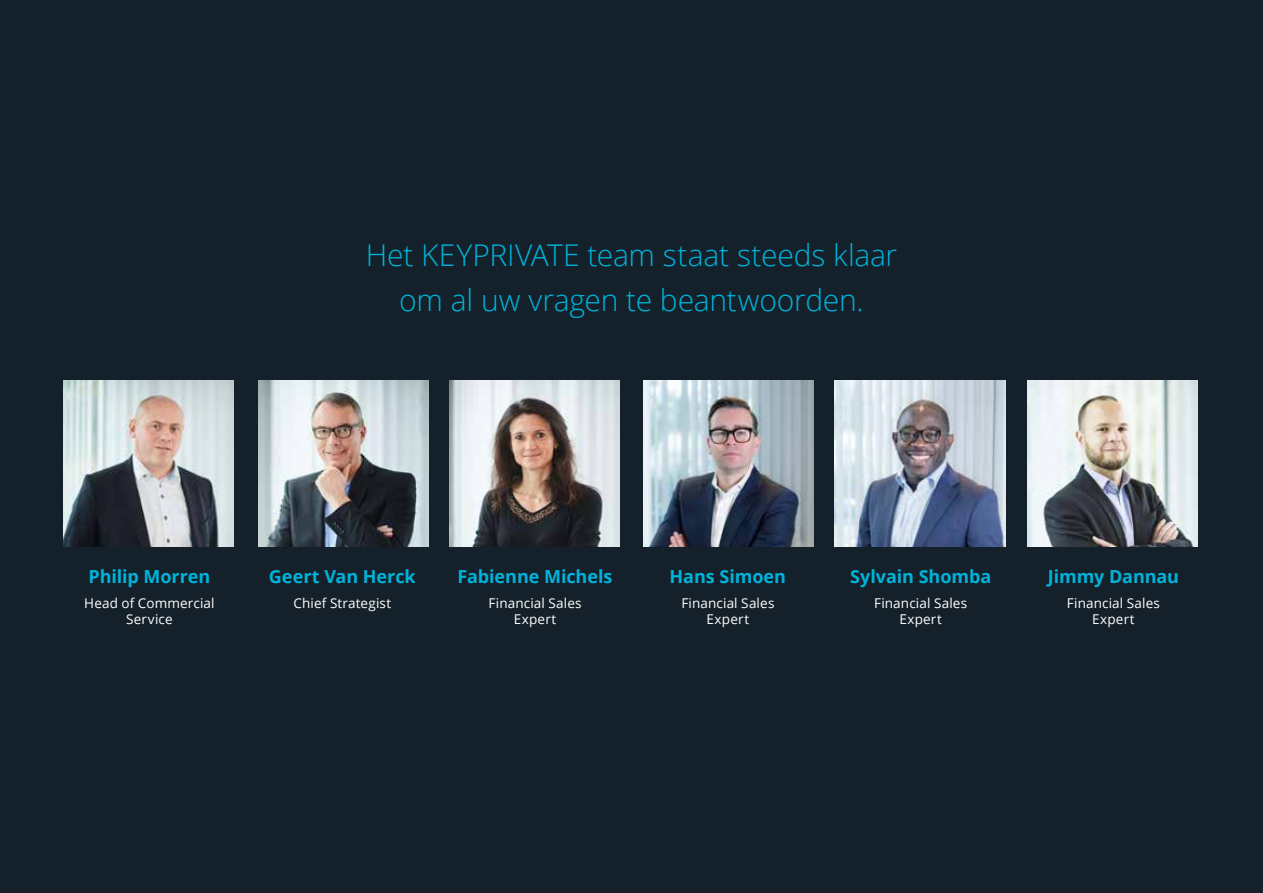
<style>
.page{position:relative;width:1263px;height:893px;background:#14212a}
.page>*{position:absolute;margin:0;border:0;box-sizing:border-box;transform-origin:0 0}
.t1{font:300 30px/45px "Open Sans";letter-spacing:-.005em;color:#00b3da;text-align:center}
.t2{font:700 18px "Open Sans";letter-spacing:-.005em;color:#00b3da}
.t3{font:13.5px/16.5px "Open Sans";letter-spacing:.01em;color:#fff;text-align:center}
</style>
<div class="page">
<img style="left:64px;top:381px;width:170px;height:166px">
<img style="left:258px;top:381px;width:170px;height:166px">
<img style="left:449px;top:381px;width:170px;height:166px">
<img style="left:643px;top:381px;width:170px;height:166px">
<img style="left:835px;top:381px;width:170px;height:166px">
<img style="left:1028px;top:381px;width:170px;height:166px">
<h1 class="t1" style="left:366px;top:232px;width:533px">Het KEYPRIVATE team staat steeds klaar om al uw vragen te beantwoorden.</h1>
<h2 class="t2" style="left:89px;top:564px;width:123px">Philip Morren</h2>
<p class="t3" style="left:84px;top:594px;width:132px">Head of Commercial<br>Service</p>
<h2 class="t2" style="left:269px;top:564px;width:148px">Geert Van Herck</h2>
<p class="t3" style="left:293px;top:594px;width:99px">Chief Strategist</p>
<h2 class="t2" style="left:458px;top:564px;width:156px">Fabienne Michels</h2>
<p class="t3" style="left:488px;top:594px;width:95px">Financial Sales<br>Expert</p>
<h2 class="t2" style="left:670px;top:564px;width:118px">Hans Simoen</h2>
<p class="t3" style="left:681px;top:594px;width:95px">Financial Sales<br>Expert</p>
<h2 class="t2" style="left:850px;top:564px;width:143px">Sylvain Shomba</h2>
<p class="t3" style="left:874px;top:594px;width:95px">Financial Sales<br>Expert</p>
<h2 class="t2" style="left:1048px;top:564px;width:133px">Jimmy Dannau</h2>
<p class="t3" style="left:1067px;top:594px;width:95px">Financial Sales<br>Expert</p>
</div>
